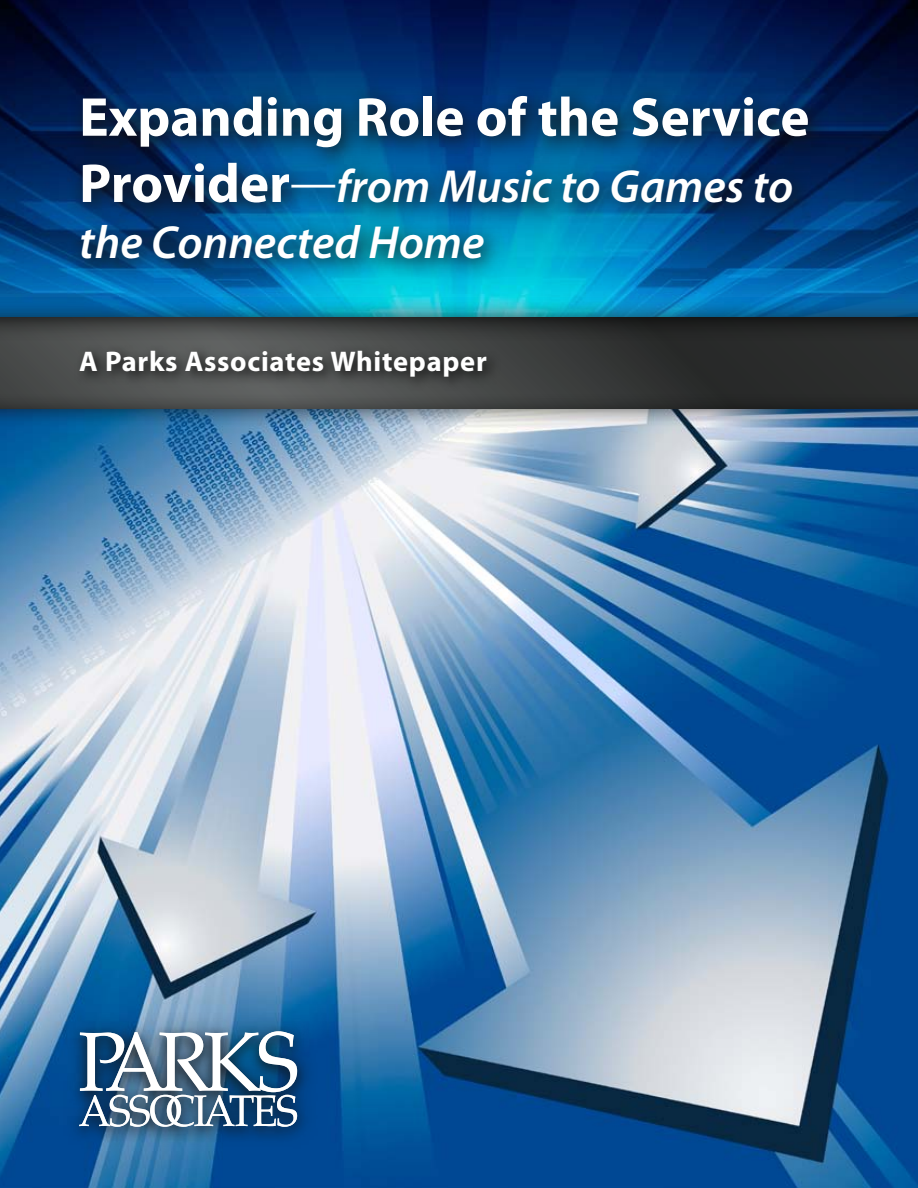
<style>
.page{position:relative;width:918px;height:1188px;background:#fff}
.page>*{position:absolute;margin:0;border:0;box-sizing:border-box;transform-origin:0 0}
.t1{font:700 55.2px "Myriad Pro";color:#fff}
.t2{font:italic 600 46.5px/55.9px "Myriad Pro";color:#fff}
.t3{font:700 28.5px "Myriad Pro";letter-spacing:.025em;color:#fff}
.s1{font-weight:700;font-style:normal;font-size:55.2px}
.s2{font-weight:400;font-style:normal}
</style>
<div class="page">
<img style="left:0;top:428px;width:918px;height:760px">
<img style="left:0;top:0;width:918px;height:297px">
<svg style="left:69px;top:83px;width:760px;height:198px"></svg>
<div style="left:63px;top:1012px;width:257px;height:137px;background:#121212;opacity:.67"></div>
<svg style="left:79px;top:1031px;width:218px;height:96px"></svg>
<div style="left:0;top:297px;width:918px;height:131px;background:#121212;opacity:.77"></div>
<div style="left:0;top:316px;width:918px;height:93px;background:#121212;opacity:.77"></div>
<svg style="left:74px;top:344px;width:428px;height:47px"></svg>
<p class="t1" style="left:79px;top:81px;width:732px">Expanding Role of the Service</p>
<p class="t2" style="left:79px;top:157px;width:716px"><span class="s1">Provider</span><span class="s2">—</span>from Music to Games to the Connected Home</p>
<p class="t3" style="left:79px;top:342px;width:409px">A Parks Associates Whitepaper</p>
</div>
